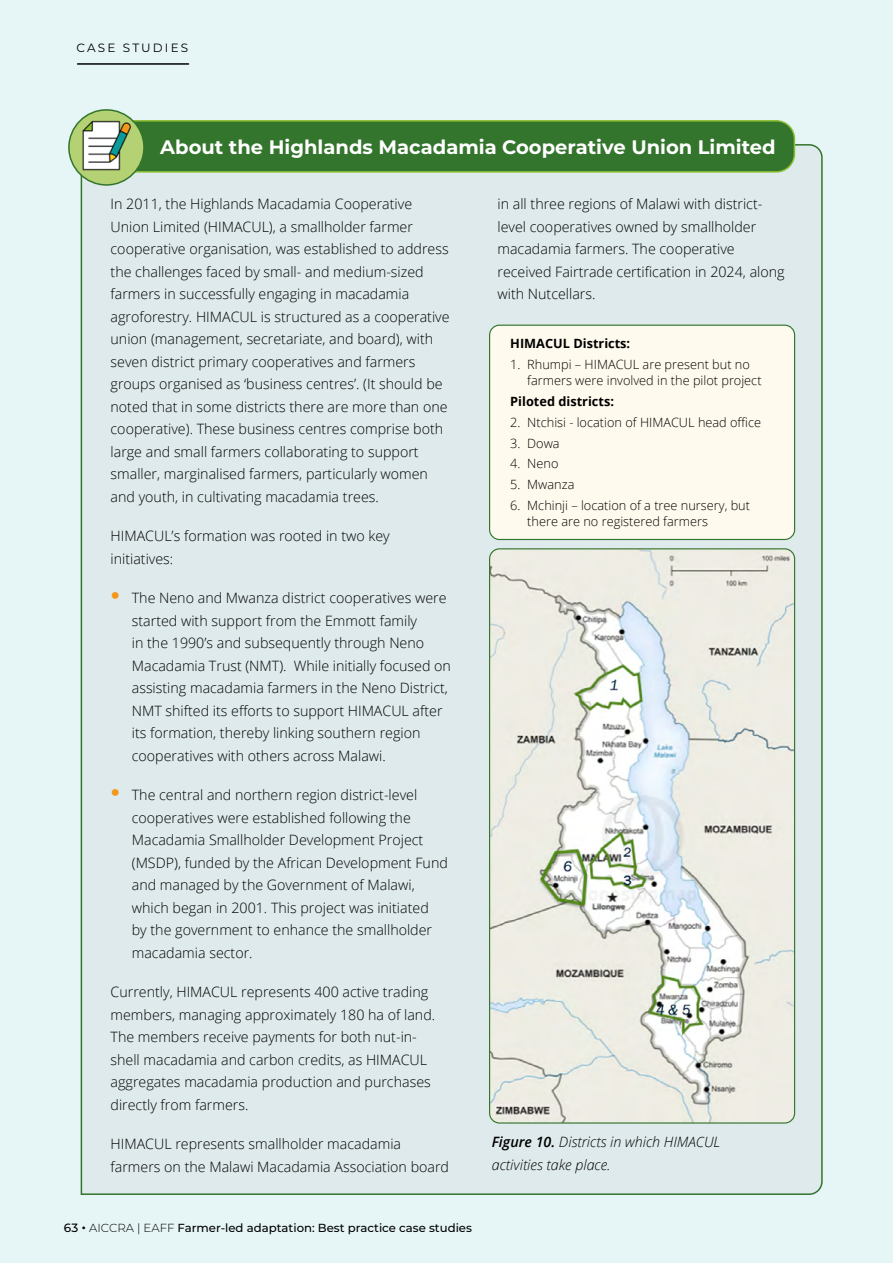
<style>
.page{position:relative;width:893px;height:1263px;background:#e6f5f5}
.page>*{position:absolute;margin:0;border:0;box-sizing:border-box;transform-origin:0 0}
.t1{font:700 19.5px "Montserrat";color:#fff}
.t2{font:300 14.25px/22.5px "Open Sans";color:#000}
.t3{font:italic 300 14.25px/22.5px "Open Sans";color:#000}
.t4{font:300 12.75px/16.5px "Open Sans";color:#000}
.t5{font:700 12.75px "Open Sans";color:#000}
.t6{font:12px "Montserrat";letter-spacing:.18em;color:#000}
.t7{font:500 11.7px "Montserrat";color:#000}
.s1{font-family:"Montserrat";font-weight:700;font-size:27px;color:#f4971a}
.s2{font-size:12px}
.s3{font-size:15px}
.s4{font-weight:300}
.s5{font-weight:600}
</style>
<div class="page">
<hr style="left:78px;top:63px;width:111px;height:2px;background:#000">
<div style="left:80px;top:143px;width:743px;height:1052px;background:#deeaeb"></div>
<div style="left:106px;top:121px;width:688px;height:51px;background:#34752d;border-radius:18px"></div>
<div style="left:106px;top:120px;width:689px;height:53px;border:2px solid #8cbf30;border-radius:18px"></div>
<svg style="left:69px;top:110px;width:75px;height:75px"></svg>
<div style="left:68px;top:109px;width:77px;height:77px;border:2px solid #34752d;border-radius:50%"></div>
<img style="left:77px;top:116px;width:61px;height:61px">
<img style="left:490px;top:549px;width:305px;height:574px">
<div style="left:490px;top:325px;width:305px;height:214px;background:#fffaee;border-radius:10px"></div>
<div style="left:489px;top:325px;width:306px;height:215px;border:1px solid #34752d;border-radius:10px"></div>
<p class="t6" style="left:77px;top:40px;width:113px">CASE STUDIES</p>
<h1 class="t1" style="left:160px;top:133px;width:617px">About the Highlands Macadamia Cooperative Union Limited</h1>
<p class="t2" style="left:111px;top:192px;width:341px">In 2011, the Highlands Macadamia Cooperative Union Limited (HIMACUL), a smallholder farmer cooperative organisation, was established to address the challenges faced by small- and medium-sized farmers in successfully engaging in macadamia agroforestry. HIMACUL is structured as a cooperative union (management, secretariate, and board), with seven district primary cooperatives and farmers groups organised as ‘business centres’. (It should be noted that in some districts there are more than one cooperative). These business centres comprise both large and small farmers collaborating to support smaller, marginalised farmers, particularly women and youth, in cultivating macadamia trees.</p>
<p class="t2" style="left:111px;top:524px;width:281px">HIMACUL’s formation was rooted in two key initiatives:</p>
<p class="t2" style="left:132px;top:586px;width:321px;text-indent:-21px"><span class="s1">•</span> The Neno and Mwanza district cooperatives were started with support from the Emmott family<br>in the 1990’s and subsequently through Neno Macadamia Trust (NMT). While initially focused on assisting macadamia farmers in the Neno District, NMT shifted its efforts to support HIMACUL after its formation, thereby linking southern region cooperatives with others across Malawi.</p>
<p class="t2" style="left:132px;top:783px;width:318px;text-indent:-21px"><span class="s1">•</span> The central and northern region district-level cooperatives were established following the Macadamia Smallholder Development Project (MSDP), funded by the African Development Fund and managed by the Government of Malawi, which began in 2001. This project was initiated<br>by the government to enhance the smallholder macadamia sector.</p>
<p class="t2" style="left:111px;top:980px;width:326px">Currently, HIMACUL represents 400 active trading members, managing approximately 180 ha of land.<br>The members receive payments for both nut-in&shy;shell macadamia and carbon credits, as HIMACUL aggregates macadamia production and purchases directly from farmers.</p>
<p class="t2" style="left:111px;top:1132px;width:340px">HIMACUL represents smallholder macadamia farmers on the Malawi Macadamia Association board</p>
<p class="t7" style="left:64px;top:1219px;width:409px"><span class="s2">63</span> <span class="s3">•</span> <span class="s4">AICCRA | EAFF</span> Farmer-led adaptation: Best practice case studies</p>
<p class="t2" style="left:497px;top:192px;width:289px">in all three regions of Malawi with district&shy;level cooperatives owned by smallholder macadamia farmers. The cooperative received Fairtrade certification in 2024, along with Nutcellars.</p>
<p class="t5" style="left:510px;top:334px;width:122px">HIMACUL Districts:</p>
<p class="t4" style="left:527px;top:356px;width:236px;text-indent:-17px">1. Rhumpi – HIMACUL are present but no farmers were involved in the pilot project</p>
<p class="t5" style="left:510px;top:392px;width:105px">Piloted districts:</p>
<p class="t4" style="left:510px;top:414px;width:252px">2. Ntchisi - location of HIMACUL head office</p>
<p class="t4" style="left:510px;top:434px;width:51px">3. Dowa</p>
<p class="t4" style="left:510px;top:455px;width:50px">4. Neno</p>
<p class="t4" style="left:510px;top:476px;width:66px">5. Mwanza</p>
<p class="t4" style="left:527px;top:497px;width:224px;text-indent:-17px">6. Mchinji – location of a tree nursery, but there are no registered farmers</p>
<p class="t3" style="left:492px;top:1130px;width:230px"><span class="s5">Figure 10.</span> Districts in which HIMACUL activities take place.</p>
</div>
